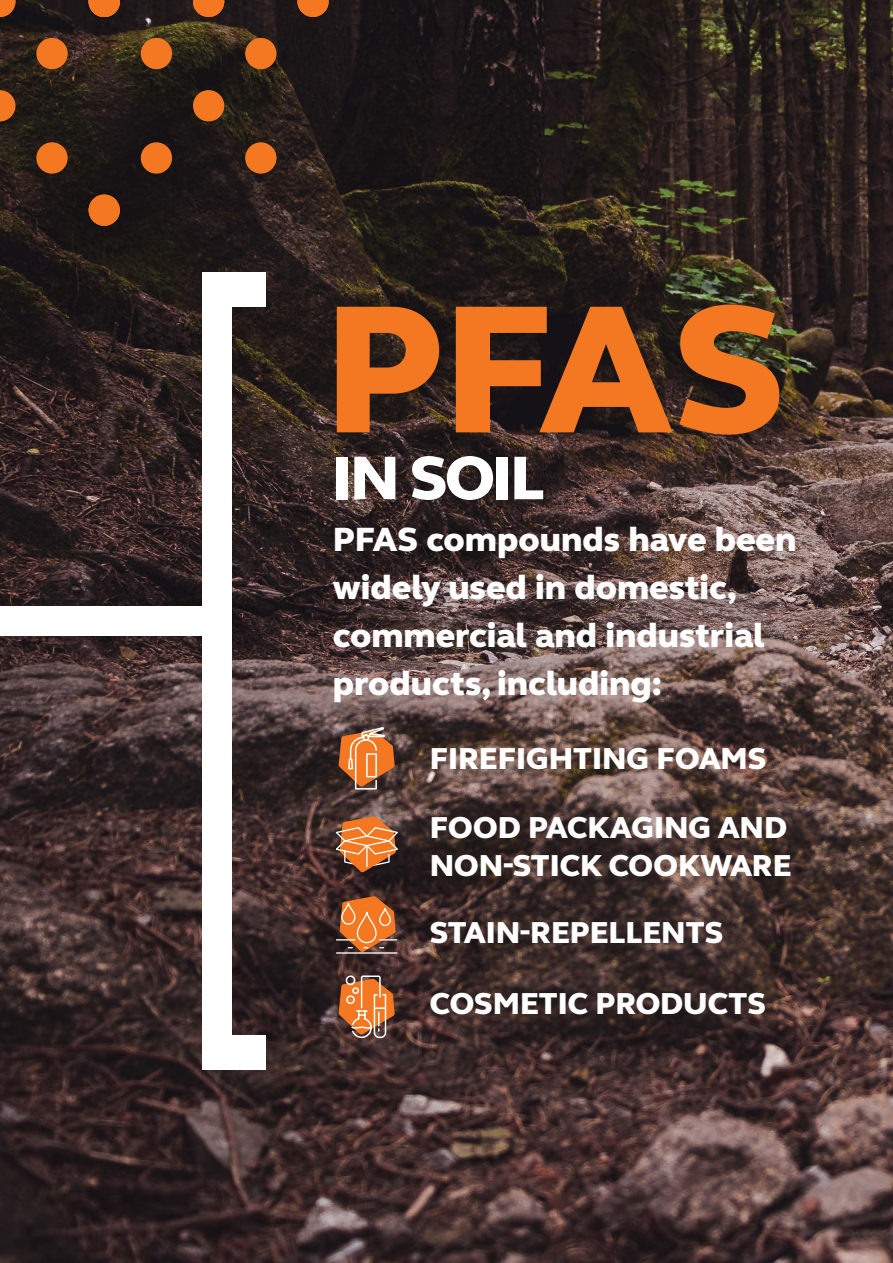
<style>
.page{position:relative;width:893px;height:1263px;background:#fff}
.page>*{position:absolute;margin:0;border:0;box-sizing:border-box;transform-origin:0 0}
.t1{font:800 186.9px "FS Elliot Pro";color:#f47721}
.t2{font:800 63.15px "FS Elliot Pro";letter-spacing:-.04em;color:#fff}
.t3{font:800 34.5px/48.2px "FS Elliot Pro";color:#fff}
.t4{font:800 31.05px/37.3px "FS Elliot Pro";color:#fff}
</style>
<div class="page">
<img style="left:0;top:0;width:893px;height:1263px">
<div style="left:203px;top:273px;width:29px;height:797px;background:#fff"></div>
<div style="left:202px;top:1035px;width:64px;height:35px;background:#fff"></div>
<div style="left:202px;top:273px;width:64px;height:34px;background:#fff"></div>
<div style="left:0;top:606px;width:226px;height:30px;background:#fff"></div>
<svg style="left:334px;top:816px;width:66px;height:56px;background:#b26c3f"></svg>
<div style="left:193px;top:90px;width:31px;height:31px;background:#f47721;border-radius:50%"></div>
<svg style="left:193px;top:0;width:31px;height:17px"></svg>
<div style="left:141px;top:38px;width:31px;height:31px;background:#f47721;border-radius:50%"></div>
<div style="left:141px;top:142px;width:31px;height:32px;background:#f47721;border-radius:50%"></div>
<div style="left:245px;top:38px;width:31px;height:31px;background:#f47721;border-radius:50%"></div>
<div style="left:245px;top:142px;width:31px;height:32px;background:#f47721;border-radius:50%"></div>
<svg style="left:297px;top:0;width:32px;height:17px"></svg>
<svg style="left:0;top:90px;width:15px;height:31px"></svg>
<svg style="left:0;top:0;width:15px;height:17px"></svg>
<div style="left:36px;top:38px;width:32px;height:31px;background:#f47721;border-radius:50%"></div>
<div style="left:36px;top:142px;width:32px;height:32px;background:#f47721;border-radius:50%"></div>
<svg style="left:89px;top:0;width:31px;height:17px"></svg>
<div style="left:89px;top:195px;width:31px;height:31px;background:#f47721;border-radius:50%"></div>
<hr style="left:336px;top:952px;width:61px;height:2px;background:#fff">
<svg style="left:336px;top:896px;width:61px;height:56px;background:#b86835"></svg>
<svg style="left:339px;top:726px;width:56px;height:64px;background:#b97143"></svg>
<svg style="left:339px;top:975px;width:56px;height:64px;background:#bc7346"></svg>
<h1 class="t1" style="left:324px;top:244px;width:463px">PFAS</h1>
<h2 class="t2" style="left:332px;top:436px;width:214px">IN SOIL</h2>
<p class="t3" style="left:333px;top:515px;width:465px">PFAS compounds have been widely used in domestic, commercial and industrial products, including:</p>
<p class="t4" style="left:430px;top:739px;width:338px">FIREFIGHTING FOAMS</p>
<p class="t4" style="left:430px;top:809px;width:363px">FOOD PACKAGING AND<br>NON-STICK COOKWARE</p>
<p class="t4" style="left:430px;top:914px;width:295px">STAIN-REPELLENTS</p>
<p class="t4" style="left:430px;top:985px;width:338px">COSMETIC PRODUCTS</p>
</div>
